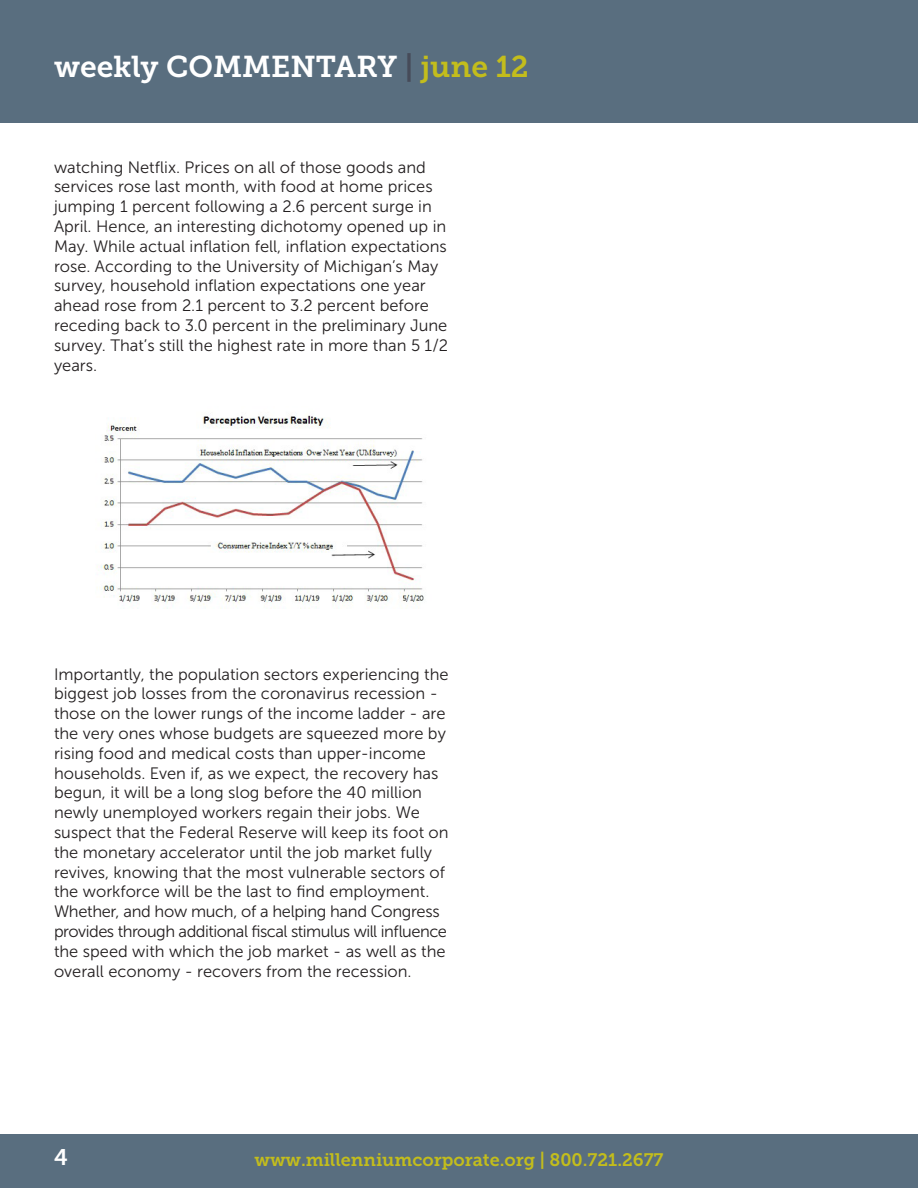
<style>
.page{position:relative;width:918px;height:1188px;background:#fff}
.page>*{position:absolute;margin:0;border:0;box-sizing:border-box;transform-origin:0 0}
.t1{font:30px "Museo Slab 700";color:#fff}
.t2{font:22.5px "Museo Slab 700";color:#fff}
.t3{font:18px "Museo Slab 700";color:#c3bd1c}
.No_Spacing{font:16.5px/19.8px "Museo Sans 300";color:#231f20}
.s1{color:#464b59}
.s2{color:#c3bd1c}
</style>
<div class="page">
<div style="left:0;top:0;width:918px;height:122px;background:#596e7f"></div>
<div style="left:0;top:1134px;width:918px;height:54px;background:#596e7f"></div>
<img style="left:101px;top:415px;width:323px;height:193px">
<p class="t1" style="left:54px;top:49px;width:476px">weekly COMMENTARY <span class="s1">|</span> <span class="s2">june 12</span></p>
<p class="No_Spacing" style="left:54px;top:157px;width:396px">watching Netflix. Prices on all of those goods and services rose last month, with food at home prices jumping 1 percent following a 2.6 percent surge in April. Hence, an interesting dichotomy opened up in May. While actual inflation fell, inflation expectations rose. According to the University of Michigan’s May survey, household inflation expectations one year ahead rose from 2.1 percent to 3.2 percent before receding back to 3.0 percent in the preliminary June survey. That’s still the highest rate in more than 5 1/2 years.</p>
<p class="No_Spacing" style="left:54px;top:664px;width:396px">Importantly, the population sectors experiencing the biggest job losses from the coronavirus recession - those on the lower rungs of the income ladder - are the very ones whose budgets are squeezed more by rising food and medical costs than upper-income households. Even if, as we expect, the recovery has begun, it will be a long slog before the 40 million newly unemployed workers regain their jobs. We suspect that the Federal Reserve will keep its foot on the monetary accelerator until the job market fully revives, knowing that the most vulnerable sectors of the workforce will be the last to find employment.<br>Whether, and how much, of a helping hand Congress provides through additional fiscal stimulus will influence the speed with which the job market - as well as the overall economy - recovers from the recession.</p>
<p class="t2" style="left:54px;top:1145px;width:15px">4</p>
<p class="t3" style="left:254px;top:1150px;width:411px">www.millenniumcorporate.org | 800.721.2677</p>
</div>
